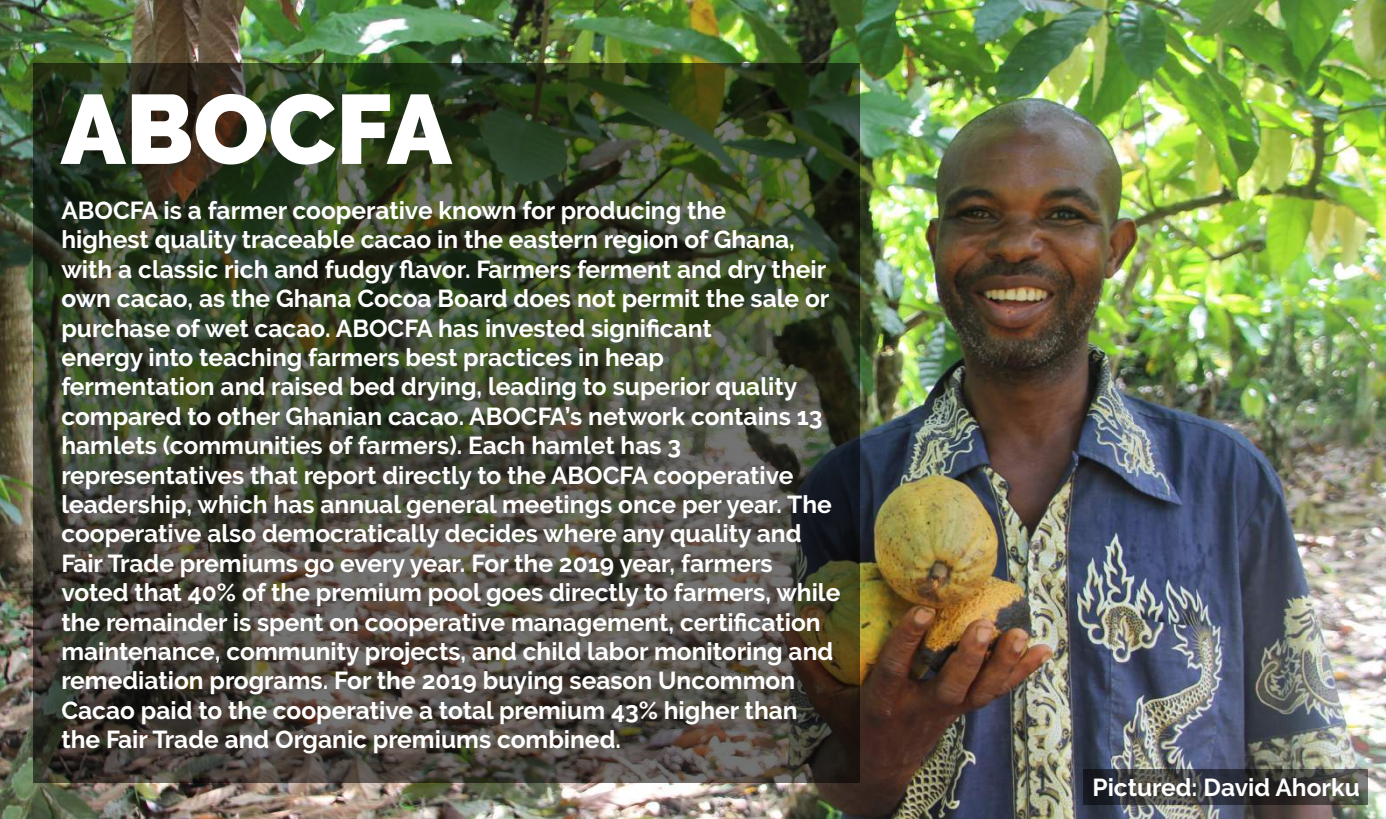
<style>
.page{position:relative;width:1386px;height:819px;background:#fff}
.page>*{position:absolute;margin:0;border:0;box-sizing:border-box;transform-origin:0 0}
.t1{font:900 98px "Raleway";color:#fff}
.t2{font:700 24.5px/29.4px "Raleway";color:#fff}
.t3{font:700 22.75px "Raleway";color:#f5eff3}
.t4{font:700 17.5px/19.2px "Raleway";color:#f5eff3}
.t5{font:700 15.75px "Raleway";color:#f5eff3}
.s1{font-size:17.5px}
</style>
<div class="page">
<img style="left:0;top:0;width:1386px;height:819px">
<img style="left:33px;top:63px;width:826px;height:719px">
<svg style="left:1084px;top:770px;width:284px;height:35px;background:#393a3a"></svg>
<h1 class="t1" style="left:61px;top:73px;width:393px">ABOCFA</h1>
<p class="t2" style="left:61px;top:196px;width:781px">ABOCFA is a farmer cooperative known for producing the<br>highest quality traceable cacao in the eastern region of Ghana, with a classic rich and fudgy flavor. Farmers ferment and dry their own cacao, as the Ghana Cocoa Board does not permit the sale or purchase of wet cacao. ABOCFA has invested significant<br>energy into teaching farmers best practices in heap<br>fermentation and raised bed drying, leading to superior quality compared to other Ghanian cacao. ABOCFA’s network contains 13 hamlets (communities of farmers). Each hamlet has 3 representatives that report directly to the ABOCFA cooperative leadership, which has annual general meetings once per year. The cooperative also democratically decides where any quality and Fair Trade premiums go every year. For the 2019 year, farmers voted that 40% of the premium pool goes directly to farmers, while the remainder is spent on cooperative management, certification maintenance, community projects, and child labor monitoring and remediation programs. For the 2019 buying season Uncommon Cacao paid to the cooperative a total premium 43% higher than the Fair Trade and Organic premiums combined.</p>
<p class="t4" style="left:203px;top:654px;width:108px">VOLUME<br>PURCHASED</p>
<p class="t5" style="left:203px;top:694px;width:123px">BY UNCOMMON</p>
<p class="t3" style="left:203px;top:729px;width:78px">46.2 <span class="s1">MT</span></p>
<p class="t4" style="left:166px;top:663px;width:108px">VOLUME<br>PURCHASED</p>
<p class="t5" style="left:166px;top:703px;width:123px">BY UNCOMMON</p>
<p class="t3" style="left:167px;top:738px;width:78px">46.2 <span class="s1">MT</span></p>
<p class="t2" style="left:1092px;top:773px;width:269px">Pictured: David Ahorku</p>
</div>
